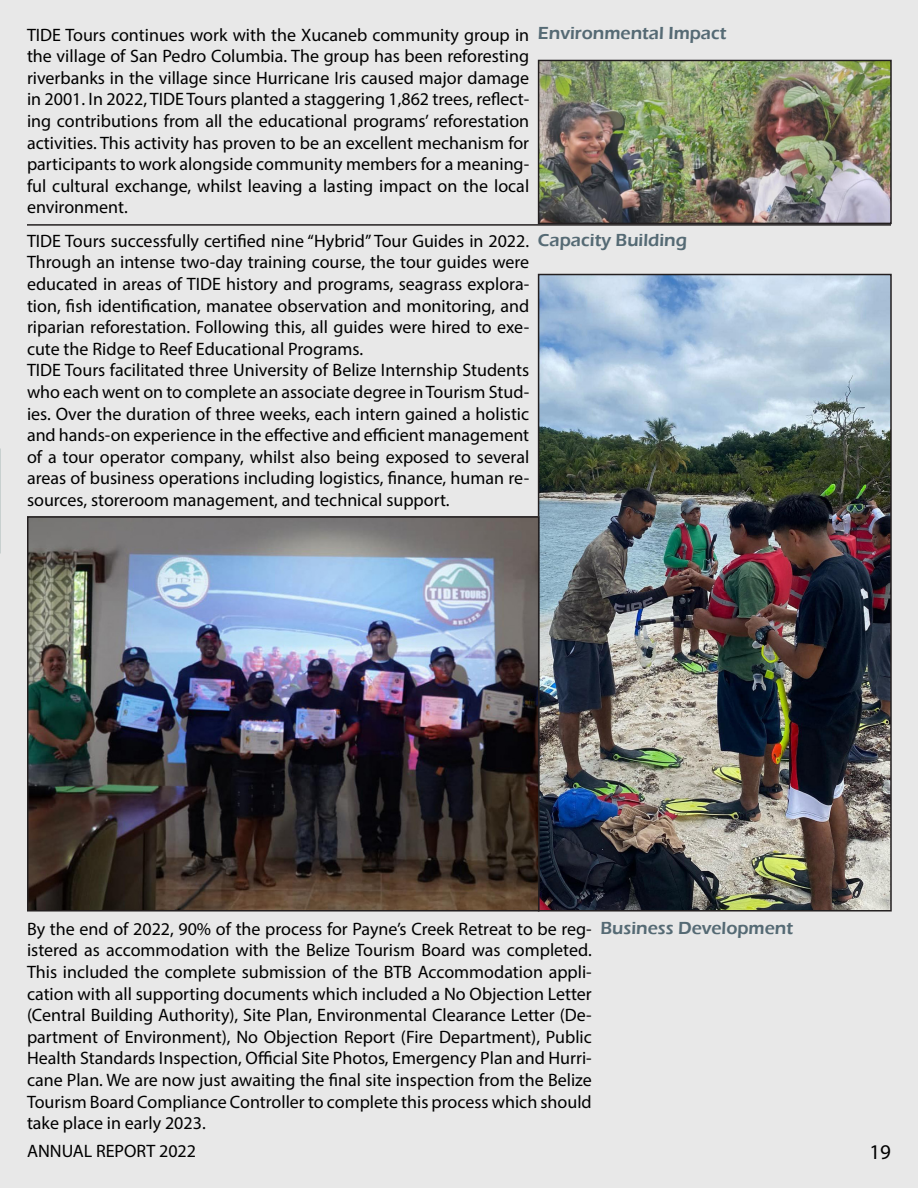
<style>
.page{position:relative;width:918px;height:1188px;background:#e8e8e8}
.page>*{position:absolute;margin:0;border:0;box-sizing:border-box;transform-origin:0 0}
.t1{font:21px "Myriad Pro";color:#000}
.t2{font:18px/21.6px "Myriad Pro";color:#000;text-align:justify}
.Sub_Headings{font:600 18px "Eras ITC";color:#556a74}
</style>
<div class="page">
<hr style="left:27px;top:224px;width:864px;height:2px;background:#231f20">
<img style="left:541px;top:277px;width:348px;height:632px">
<div style="left:538px;top:274px;width:354px;height:638px;border:2px solid #231f20"></div>
<img style="left:541px;top:63px;width:348px;height:158px">
<div style="left:538px;top:60px;width:354px;height:164px;border:2px solid #231f20"></div>
<img style="left:30px;top:519px;width:506px;height:390px">
<div style="left:27px;top:516px;width:512px;height:396px;border:2px solid #231f20"></div>
<p class="t2" style="left:27px;top:23px;width:504px">TIDE Tours continues work with the Xucaneb community group in the village of San Pedro Columbia. The group has been reforesting riverbanks in the village since Hurricane Iris caused major damage in 2001. In 2022, TIDE Tours planted a staggering 1,862 trees, reflect&shy;ing contributions from all the educational programs’ reforestation activities. This activity has proven to be an excellent mechanism for participants to work alongside community members for a meaning&shy;ful cultural exchange, whilst leaving a lasting impact on the local environment.</p>
<p class="Sub_Headings" style="left:538px;top:23px;width:190px">Environmental Impact</p>
<p class="t2" style="left:27px;top:230px;width:504px">TIDE Tours successfully certified nine “Hybrid” Tour Guides in 2022.<br>Through an intense two-day training course, the tour guides were educated in areas of TIDE history and programs, seagrass explora&shy;tion, fish identification, manatee observation and monitoring, and riparian reforestation. Following this, all guides were hired to exe&shy;cute the Ridge to Reef Educational Programs.</p>
<p class="t2" style="left:27px;top:359px;width:504px">TIDE Tours facilitated three University of Belize Internship Students who each went on to complete an associate degree in Tourism Stud&shy;ies. Over the duration of three weeks, each intern gained a holistic and hands-on experience in the effective and efficient management of a tour operator company, whilst also being exposed to several areas of business operations including logistics, finance, human re&shy;sources, storeroom management, and technical support.</p>
<p class="Sub_Headings" style="left:538px;top:229px;width:151px">Capacity Building</p>
<p class="t2" style="left:27px;top:918px;width:566px">By the end of 2022, 90% of the process for Payne’s Creek Retreat to be reg&shy;istered as accommodation with the Belize Tourism Board was completed.<br>This included the complete submission of the BTB Accommodation appli&shy;cation with all supporting documents which included a No Objection Letter (Central Building Authority), Site Plan, Environmental Clearance Letter (De&shy;partment of Environment), No Objection Report (Fire Department), Public Health Standards Inspection, Official Site Photos, Emergency Plan and Hurri&shy;cane Plan. We are now just awaiting the final site inspection from the Belize Tourism Board Compliance Controller to complete this process which should take place in early 2023.</p>
<p class="Sub_Headings" style="left:600px;top:917px;width:194px">Business Development</p>
<p class="t2" style="left:27px;top:1140px;width:171px">ANNUAL REPORT 2022</p>
<p class="t1" style="left:869px;top:1139px;width:23px">19</p>
</div>
